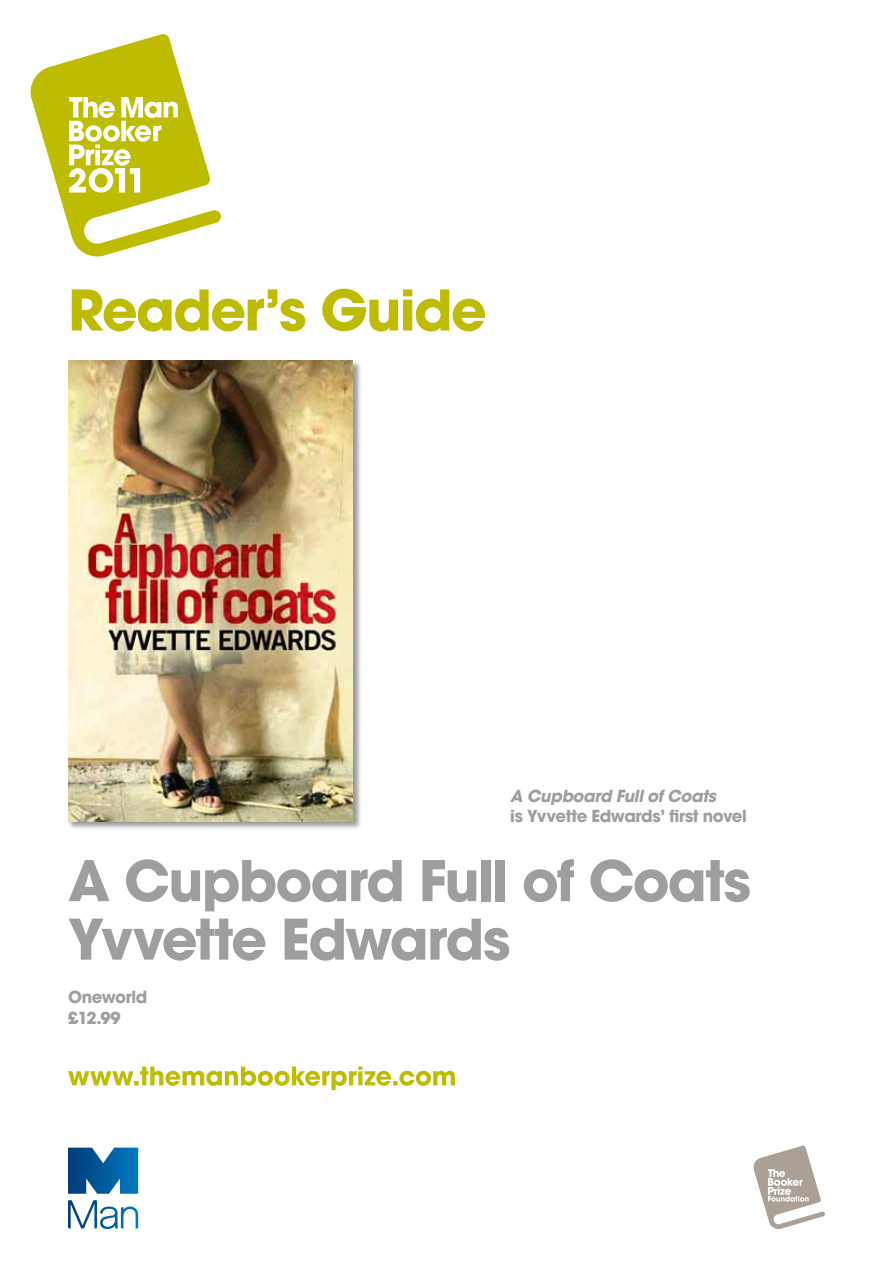
<style>
.page{position:relative;width:893px;height:1263px;background:#fff}
.page>*{position:absolute;margin:0;border:0;box-sizing:border-box;transform-origin:0 0}
.t1{font:700 55.5px/58.5px "Avant Garde";letter-spacing:-.035em;color:#9c9e9f}
.t2{font:700 55.5px "Avant Garde";letter-spacing:-.03em;color:#bebc00}
.t3{font:700 16.5px/21px "Avant Garde";letter-spacing:-.02em;color:#9c9e9f}
.t4{font:italic 700 16.5px "Avant Garde";letter-spacing:-.02em;color:#9c9e9f}
</style>
<div class="page">
<svg style="left:753px;top:1145px;width:72px;height:84px"></svg>
<svg style="left:68px;top:1147px;width:70px;height:82px"></svg>
<svg style="left:31px;top:34px;width:190px;height:222px"></svg>
<div style="left:68px;top:360px;width:294px;height:470px;background:#000;opacity:.4"></div>
<img style="left:68px;top:361px;width:285px;height:460px">
<svg style="left:68px;top:1066px;width:387px;height:24px"></svg>
<h1 class="t2" style="left:68px;top:274px;width:420px">Reader’s Guide</h1>
<p class="t4" style="left:510px;top:785px;width:207px">A Cupboard Full of Coats</p>
<p class="t3" style="left:510px;top:805px;width:238px">is Yvvette Edwards’ first novel</p>
<h1 class="t1" style="left:68px;top:851px;width:684px">A Cupboard Full of Coats<br>Yvvette Edwards</h1>
<p class="t3" style="left:68px;top:986px;width:81px">Oneworld £12.99</p>
</div>
